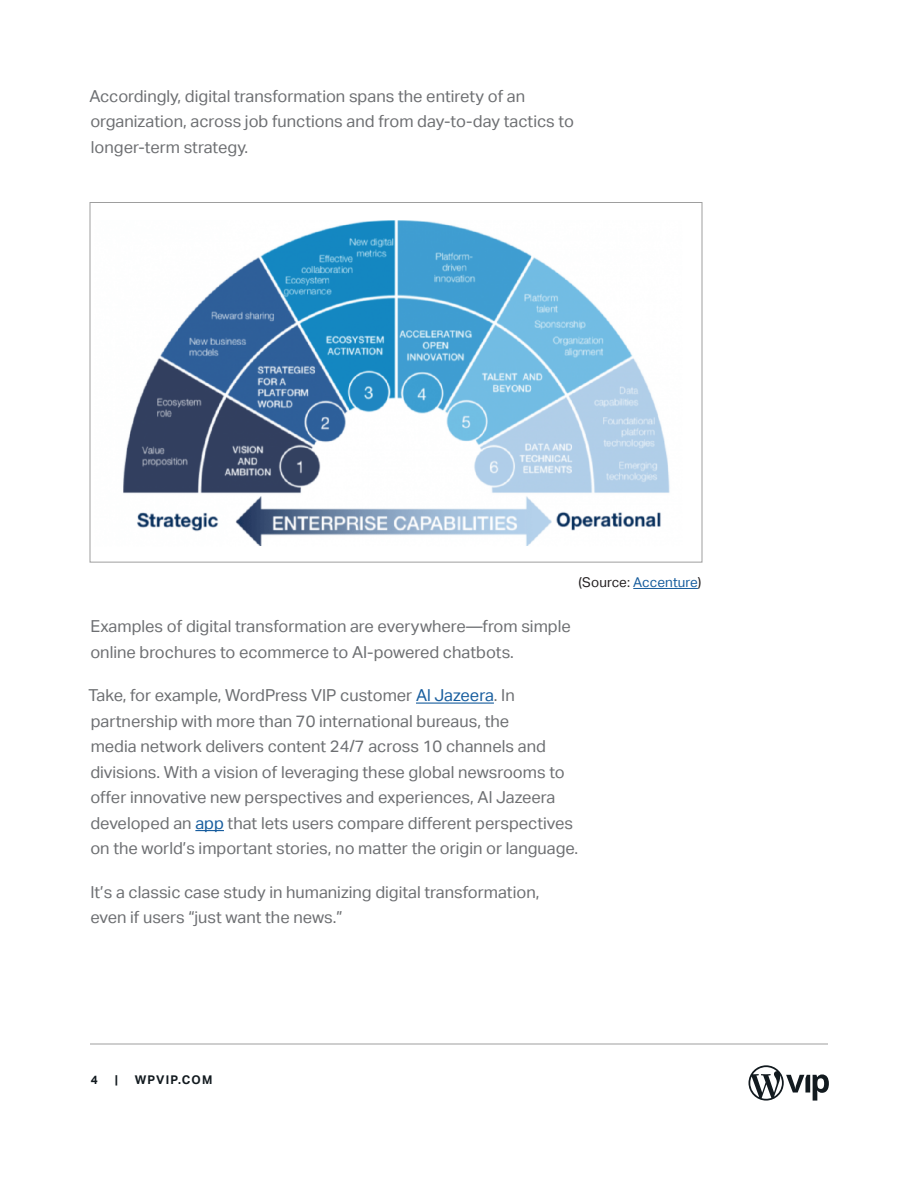
<style>
.page{position:relative;width:918px;height:1188px;background:#fff}
.page>*{position:absolute;margin:0;border:0;box-sizing:border-box;transform-origin:0 0}
.S_Body_Alt{font:16.5px/25.5px "Aktiv Grotesk";color:#6d6f72}
.caption-01{font:13.5px "Aktiv Grotesk";letter-spacing:.01em;color:#231f20}
.t1{font:700 12px "Aktiv Grotesk";letter-spacing:.1em;color:#121a1f}
.s1{color:#175d9e}
</style>
<div class="page">
<hr style="left:90px;top:1044px;width:738px;height:1px;background:#9e9e9e">
<svg style="left:749px;top:1065px;width:80px;height:36px"></svg>
<img style="left:123px;top:220px;width:547px;height:326px">
<hr style="left:633px;top:588px;width:65px;height:1px;background:#175d9e">
<hr style="left:416px;top:703px;width:78px;height:1px;background:#175d9e">
<svg style="left:195px;top:830px;width:29px;height:1px"></svg>
<p class="S_Body_Alt" style="left:89px;top:83px;width:486px">Accordingly, digital transformation spans the entirety of an organization, across job functions and from day-to-day tactics to longer-term strategy.</p>
<p class="caption-01" style="left:579px;top:575px;width:124px">(Source: <span class="s1">Accenture</span>)</p>
<p class="S_Body_Alt" style="left:90px;top:614px;width:482px">Examples of digital transformation are everywhere—from simple online brochures to ecommerce to AI-powered chatbots.</p>
<p class="S_Body_Alt" style="left:89px;top:683px;width:491px">Take, for example, WordPress VIP customer <span class="s1">Al Jazeera</span>. In partnership with more than 70 international bureaus, the<br>media network delivers content 24/7 across 10 channels and divisions. With a vision of leveraging these global newsrooms to offer innovative new perspectives and experiences, Al Jazeera developed an <span class="s1">app</span> that lets users compare different perspectives on the world’s important stories, no matter the origin or language.</p>
<p class="S_Body_Alt" style="left:90px;top:880px;width:451px">It’s a classic case study in humanizing digital transformation, even if users “just want the news.”</p>
<p class="t1" style="left:91px;top:1073px;width:9px">4</p>
<p class="t1" style="left:115px;top:1073px;width:5px">|</p>
<p class="t1" style="left:135px;top:1073px;width:79px">WPVIP.COM</p>
</div>
